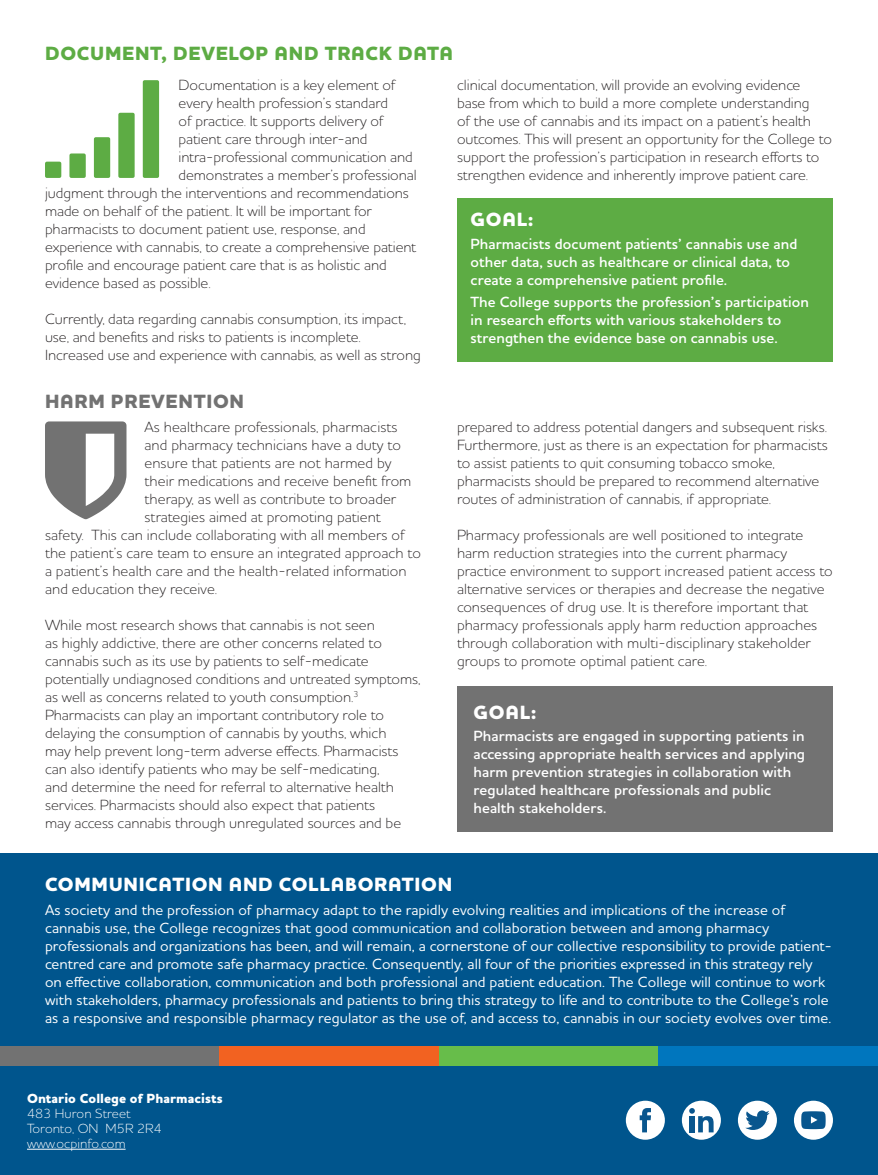
<style>
.page{position:relative;width:878px;height:1175px;background:#fff}
.page>*{position:absolute;margin:0;border:0;box-sizing:border-box;transform-origin:0 0}
.Subhead_Large{font:800 19.5px "Houschka Pro";letter-spacing:.035em;color:#fff}
.Subhead_Large-2{font:800 19.5px "Houschka Pro";letter-spacing:.035em;color:#5dac44}
.Subhead_Large-3{font:800 19.5px "Houschka Pro";letter-spacing:.035em;color:#727272}
.Body_text{font:300 15px/18px "Houschka Pro";color:#231f20}
.Body_text-2{font:500 15px/18px "Houschka Pro";letter-spacing:.005em;color:#fff}
.Body_text-3{font:600 15px/18px "Houschka Pro";letter-spacing:.005em;color:#fff}
.Body_text-4{font:300 13.5px "Houschka Pro";letter-spacing:.005em;color:#fff}
.Body_text-5{font:800 13.5px "Houschka Pro";letter-spacing:.005em;color:#fff}
</style>
<div class="page">
<div style="left:0;top:854px;width:878px;height:192px;background:#00558d"></div>
<div style="left:0;top:1065px;width:878px;height:109px;background:#00558d"></div>
<div style="left:457px;top:198px;width:375px;height:164px;background:#5dac44"></div>
<div style="left:457px;top:686px;width:375px;height:145px;background:#727272"></div>
<div style="left:626px;top:1100px;width:38px;height:39px;background:#fff;border-radius:50%"></div>
<svg style="left:639px;top:1108px;width:12px;height:24px"></svg>
<div style="left:794px;top:1100px;width:38px;height:39px;background:#fff;border-radius:50%"></div>
<svg style="left:801px;top:1111px;width:24px;height:18px"></svg>
<div style="left:738px;top:1100px;width:38px;height:39px;background:#fff;border-radius:50%"></div>
<svg style="left:745px;top:1110px;width:24px;height:19px"></svg>
<svg style="left:681px;top:1100px;width:39px;height:39px"></svg>
<svg style="left:689px;top:1108px;width:24px;height:24px"></svg>
<svg style="left:45px;top:80px;width:114px;height:98px"></svg>
<svg style="left:45px;top:421px;width:81px;height:98px"></svg>
<div style="left:0;top:1045px;width:219px;height:20px;background:#727272"></div>
<div style="left:219px;top:1046px;width:220px;height:19px;background:#f26221"></div>
<div style="left:439px;top:1046px;width:219px;height:19px;background:#67bd4a"></div>
<div style="left:658px;top:1045px;width:220px;height:20px;background:#0076be"></div>
<hr style="left:27px;top:1148px;width:99px;height:1px;background:#fff">
<p class="Subhead_Large-2" style="left:45px;top:40px;width:409px">DOCUMENT, DEVELOP AND TRACK DATA</p>
<p class="Body_text" style="left:178px;top:76px;width:219px">Documentation is a key element of</p>
<p class="Body_text" style="left:178px;top:94px;width:211px">every health profession’s standard</p>
<p class="Body_text" style="left:178px;top:112px;width:206px">of practice. It supports delivery of</p>
<p class="Body_text" style="left:178px;top:130px;width:190px">patient care through inter-and</p>
<p class="Body_text" style="left:178px;top:148px;width:236px">intra-professional communication and</p>
<p class="Body_text" style="left:178px;top:166px;width:239px">demonstrates a member’s professional</p>
<p class="Body_text" style="left:45px;top:184px;width:365px">judgment through the interventions and recommendations</p>
<p class="Body_text" style="left:45px;top:202px;width:328px">made on behalf of the patient. It will be important for</p>
<p class="Body_text" style="left:45px;top:220px;width:322px">pharmacists to document patient use, response, and</p>
<p class="Body_text" style="left:45px;top:238px;width:373px">experience with cannabis, to create a comprehensive patient</p>
<p class="Body_text" style="left:45px;top:256px;width:343px">profile and encourage patient care that is as holistic and</p>
<p class="Body_text" style="left:45px;top:274px;width:167px">evidence based as possible.</p>
<p class="Body_text" style="left:45px;top:310px;width:377px">Currently, data regarding cannabis consumption, its impact, use, and benefits and risks to patients is incomplete.<br>Increased use and experience with cannabis, as well as strong</p>
<p class="Subhead_Large-3" style="left:45px;top:388px;width:200px">HARM PREVENTION</p>
<p class="Body_text" style="left:144px;top:418px;width:254px">As healthcare professionals, pharmacists</p>
<p class="Body_text" style="left:144px;top:436px;width:258px">and pharmacy technicians have a duty to</p>
<p class="Body_text" style="left:144px;top:454px;width:249px">ensure that patients are not harmed by</p>
<p class="Body_text" style="left:144px;top:472px;width:268px">their medications and receive benefit from</p>
<p class="Body_text" style="left:144px;top:490px;width:253px">therapy, as well as contribute to broader</p>
<p class="Body_text" style="left:144px;top:508px;width:238px">strategies aimed at promoting patient</p>
<p class="Body_text" style="left:45px;top:526px;width:361px">safety. This can include collaborating with all members of</p>
<p class="Body_text" style="left:45px;top:544px;width:377px">the patient’s care team to ensure an integrated approach to</p>
<p class="Body_text" style="left:45px;top:562px;width:363px">a patient’s health care and the health-related information</p>
<p class="Body_text" style="left:45px;top:580px;width:174px">and education they receive.</p>
<p class="Body_text" style="left:45px;top:616px;width:377px">While most research shows that cannabis is not seen<br>as highly addictive, there are other concerns related to cannabis such as its use by patients to self-medicate potentially undiagnosed conditions and untreated symptoms, as well as concerns related to youth consumption.<sup>3<br></sup>Pharmacists can play an important contributory role to delaying the consumption of cannabis by youths, which<br>may help prevent long-term adverse effects. Pharmacists can also identify patients who may be self-medicating,<br>and determine the need for referral to alternative health services. Pharmacists should also expect that patients<br>may access cannabis through unregulated sources and be</p>
<p class="Body_text" style="left:457px;top:76px;width:376px">clinical documentation, will provide an evolving evidence base from which to build a more complete understanding<br>of the use of cannabis and its impact on a patient’s health outcomes. This will present an opportunity for the College to support the profession’s participation in research efforts to strengthen evidence and inherently improve patient care.</p>
<p class="Subhead_Large" style="left:470px;top:207px;width:64px">GOAL:</p>
<p class="Body_text-3" style="left:470px;top:234px;width:328px">Pharmacists document patients’ cannabis use and other data, such as healthcare or clinical data, to create a comprehensive patient profile.</p>
<p class="Body_text-3" style="left:470px;top:293px;width:340px">The College supports the profession’s participation in research efforts with various stakeholders to strengthen the evidence base on cannabis use.</p>
<p class="Body_text" style="left:457px;top:418px;width:372px">prepared to address potential dangers and subsequent risks.<br>Furthermore, just as there is an expectation for pharmacists to assist patients to quit consuming tobacco smoke, pharmacists should be prepared to recommend alternative routes of administration of cannabis, if appropriate.</p>
<p class="Body_text" style="left:457px;top:526px;width:377px">Pharmacy professionals are well positioned to integrate harm reduction strategies into the current pharmacy practice environment to support increased patient access to alternative services or therapies and decrease the negative consequences of drug use. It is therefore important that pharmacy professionals apply harm reduction approaches through collaboration with multi-disciplinary stakeholder groups to promote optimal patient care.</p>
<p class="Subhead_Large" style="left:473px;top:699px;width:64px">GOAL:</p>
<p class="Body_text-3" style="left:473px;top:727px;width:333px">Pharmacists are engaged in supporting patients in accessing appropriate health services and applying harm prevention strategies in collaboration with regulated healthcare professionals and public health stakeholders.</p>
<p class="Subhead_Large" style="left:45px;top:871px;width:408px">COMMUNICATION AND COLLABORATION</p>
<p class="Body_text-2" style="left:45px;top:900px;width:788px">As society and the profession of pharmacy adapt to the rapidly evolving realities and implications of the increase of cannabis use, the College recognizes that good communication and collaboration between and among pharmacy professionals and organizations has been, and will remain, a cornerstone of our collective responsibility to provide patient&shy;centred care and promote safe pharmacy practice. Consequently, all four of the priorities expressed in this strategy rely on effective collaboration, communication and both professional and patient education. The College will continue to work with stakeholders, pharmacy professionals and patients to bring this strategy to life and to contribute to the College’s role as a responsive and responsible pharmacy regulator as the use of, and access to, cannabis in our society evolves over time.</p>
<p class="Body_text-5" style="left:27px;top:1089px;width:197px">Ontario College of Pharmacists</p>
<p class="Body_text-4" style="left:27px;top:1104px;width:105px">483 Huron Street</p>
<p class="Body_text-4" style="left:27px;top:1119px;width:136px">Toronto, ON M5R 2R4</p>
<p class="Body_text-4" style="left:27px;top:1134px;width:100px">www.ocpinfo.com</p>
</div>
